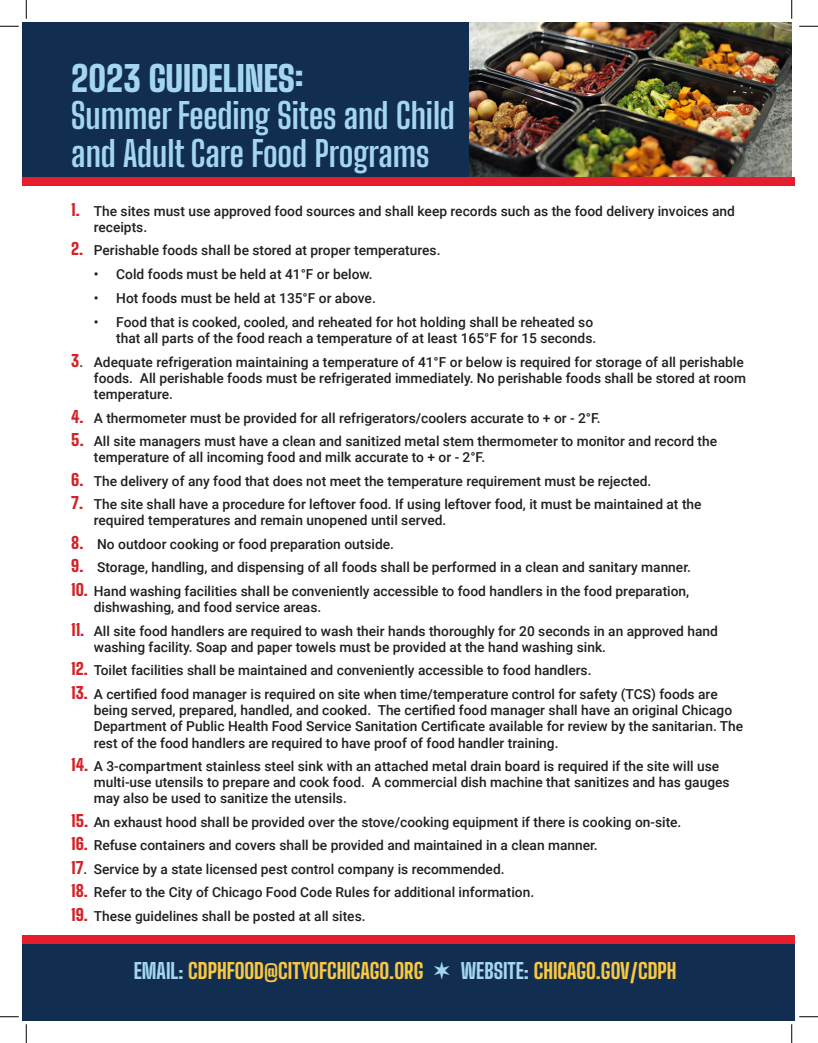
<style>
.page{position:relative;width:818px;height:1043px;background:#fff}
.page>*{position:absolute;margin:0;border:0;box-sizing:border-box;transform-origin:0 0}
.t1{font:700 35px/37.5px "Big Shoulders Display";color:#a4d6ef}
.t2{font:900 35px "Big Shoulders Display";color:#a4d6ef}
.t3{font:800 21.25px "Big Shoulders Display";color:#fac740}
.Bullets{font:500 13.75px/16.2px "Roboto";color:#231f20}
.s1{font-family:"Big Shoulders Display";font-weight:900;font-size:16.25px;color:#d1232a}
.s2{color:#a4d6ef}
</style>
<div class="page">
<div style="left:22px;top:22px;width:446px;height:156px;background:#112e50"></div>
<div style="left:22px;top:934px;width:773px;height:86px;background:#112e50"></div>
<div style="left:22px;top:934px;width:773px;height:9px;background:#e51d2d"></div>
<img style="left:469px;top:22px;width:322px;height:156px">
<div style="left:22px;top:178px;width:773px;height:8px;background:#e51d2d"></div>
<svg style="left:0;top:25px;width:19px;height:2px"></svg>
<svg style="left:799px;top:25px;width:19px;height:2px"></svg>
<svg style="left:0;top:1016px;width:19px;height:1px"></svg>
<svg style="left:799px;top:1016px;width:19px;height:1px"></svg>
<svg style="left:25px;top:0;width:2px;height:19px"></svg>
<svg style="left:25px;top:1024px;width:2px;height:18px"></svg>
<svg style="left:791px;top:0;width:1px;height:19px"></svg>
<svg style="left:791px;top:1024px;width:1px;height:18px"></svg>
<p class="t2" style="left:71px;top:49px;width:234px">2023 GUIDELINES:</p>
<p class="t1" style="left:71px;top:96px;width:385px">Summer Feeding Sites and Child and Adult Care Food Programs</p>
<p class="Bullets" style="left:94px;top:202px;width:642px;text-indent:-22px"><span class="s1">1.</span> The sites must use approved food sources and shall keep records such as the food delivery invoices and receipts.</p>
<p class="Bullets" style="left:71px;top:242px;width:371px"><span class="s1">2.</span> Perishable foods shall be stored at proper temperatures.</p>
<p class="Bullets" style="left:94px;top:266px;width:280px">• Cold foods must be held at 41°F or below.</p>
<p class="Bullets" style="left:94px;top:289px;width:283px">• Hot foods must be held at 135°F or above.</p>
<p class="Bullets" style="left:94px;top:313px;width:504px;text-align:right">• Food that is cooked, cooled, and reheated for hot holding shall be reheated so that all parts of the food reach a temperature of at least 165°F for 15 seconds.</p>
<p class="Bullets" style="left:94px;top:353px;width:653px;text-indent:-22px"><span class="s1">3</span>. Adequate refrigeration maintaining a temperature of 41°F or below is required for storage of all perishable foods. All perishable foods must be refrigerated immediately. No perishable foods shall be stored at room temperature.</p>
<p class="Bullets" style="left:71px;top:409px;width:531px"><span class="s1">4.</span> A thermometer must be provided for all refrigerators/coolers accurate to + or - 2°F.</p>
<p class="Bullets" style="left:94px;top:432px;width:625px;text-indent:-22px"><span class="s1">5.</span> All site managers must have a clean and sanitized metal stem thermometer to monitor and record the temperature of all incoming food and milk accurate to + or - 2°F.</p>
<p class="Bullets" style="left:71px;top:472px;width:581px"><span class="s1">6.</span> The delivery of any food that does not meet the temperature requirement must be rejected.</p>
<p class="Bullets" style="left:94px;top:495px;width:609px;text-indent:-22px"><span class="s1">7.</span> The site shall have a procedure for leftover food. If using leftover food, it must be maintained at the required temperatures and remain unopened until served.</p>
<p class="Bullets" style="left:71px;top:535px;width:324px"><span class="s1">8.</span> No outdoor cooking or food preparation outside.</p>
<p class="Bullets" style="left:71px;top:559px;width:621px"><span class="s1">9.</span> Storage, handling, and dispensing of all foods shall be performed in a clean and sanitary manner.</p>
<p class="Bullets" style="left:94px;top:582px;width:597px;text-indent:-22px"><span class="s1">10.</span> Hand washing facilities shall be conveniently accessible to food handlers in the food preparation, dishwashing, and food service areas.</p>
<p class="Bullets" style="left:94px;top:622px;width:625px;text-indent:-22px"><span class="s1">11.</span> All site food handlers are required to wash their hands thoroughly for 20 seconds in an approved hand washing facility. Soap and paper towels must be provided at the hand washing sink.</p>
<p class="Bullets" style="left:71px;top:661px;width:521px"><span class="s1">12.</span> Toilet facilities shall be maintained and conveniently accessible to food handlers.</p>
<p class="Bullets" style="left:94px;top:685px;width:651px;text-indent:-22px"><span class="s1">13.</span> A certified food manager is required on site when time/temperature control for safety (TCS) foods are being served, prepared, handled, and cooked. The certified food manager shall have an original Chicago Department of Public Health Food Service Sanitation Certificate available for review by the sanitarian. The rest of the food handlers are required to have proof of food handler training.</p>
<p class="Bullets" style="left:94px;top:757px;width:637px;text-indent:-22px"><span class="s1">14.</span> A 3-compartment stainless steel sink with an attached metal drain board is required if the site will use multi-use utensils to prepare and cook food. A commercial dish machine that sanitizes and has gauges may also be used to sanitize the utensils.</p>
<p class="Bullets" style="left:71px;top:813px;width:611px"><span class="s1">15.</span> An exhaust hood shall be provided over the stove/cooking equipment if there is cooking on-site.</p>
<p class="Bullets" style="left:71px;top:836px;width:528px"><span class="s1">16.</span> Refuse containers and covers shall be provided and maintained in a clean manner.</p>
<p class="Bullets" style="left:71px;top:860px;width:435px"><span class="s1">17</span>. Service by a state licensed pest control company is recommended.</p>
<p class="Bullets" style="left:71px;top:883px;width:464px"><span class="s1">18.</span> Refer to the City of Chicago Food Code Rules for additional information.</p>
<p class="Bullets" style="left:71px;top:907px;width:296px"><span class="s1">19.</span> These guidelines shall be posted at all sites.</p>
<p class="t3" style="left:134px;top:953px;width:544px"><span class="s2">EMAIL:</span> CDPHFOOD@CITYOFCHICAGO.ORG <span class="s2">✶ WEBSITE:</span> CHICAGO.GOV/CDPH</p>
</div>
